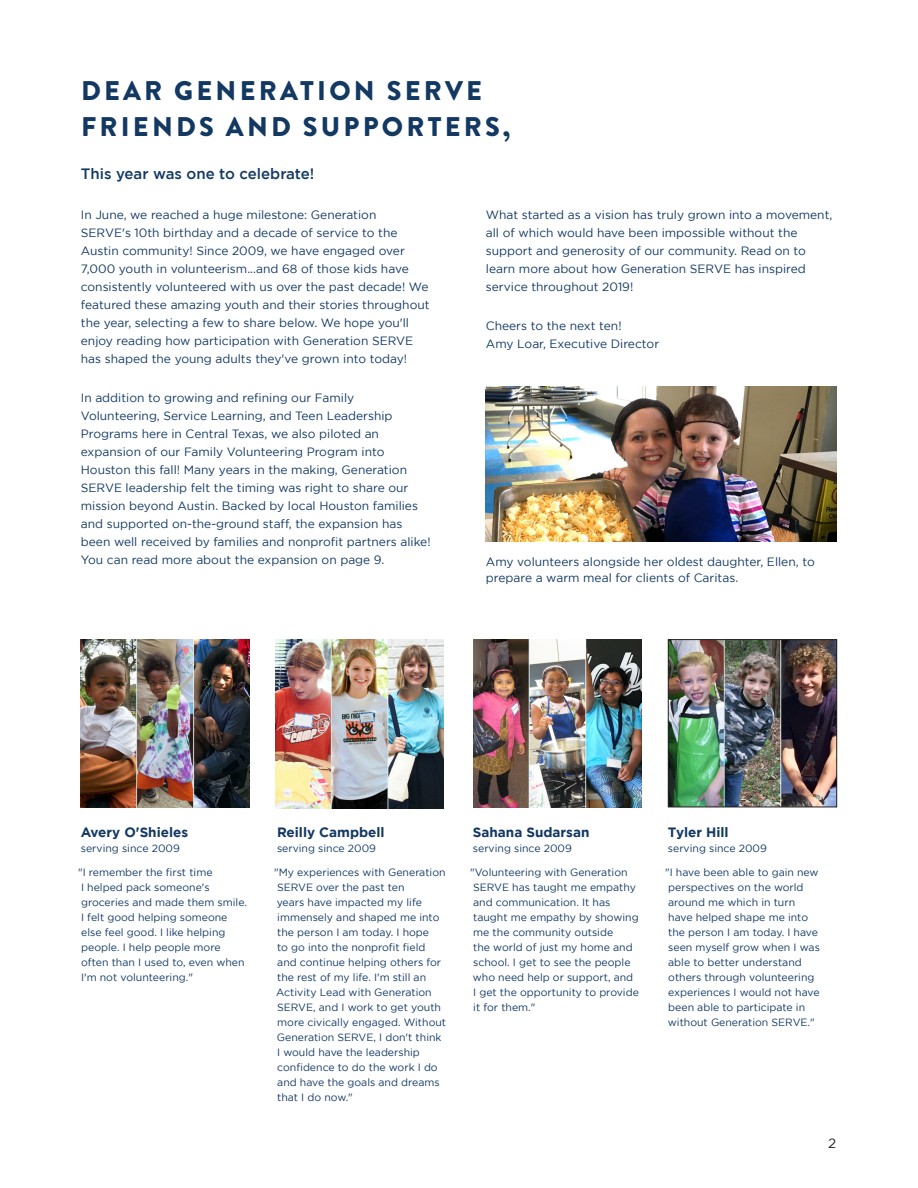
<style>
.page{position:relative;width:918px;height:1188px;background:#fff}
.page>*{position:absolute;margin:0;border:0;box-sizing:border-box;transform-origin:0 0}
.t1{font:900 27px/36px "Brandon Grotesque";letter-spacing:.12em;color:#133963}
.t2{font:500 15px "Gotham";color:#133963}
.t3{font:700 13.5px "Gotham";color:#133963}
.t4{font:13.5px "Gotham";color:#231f20}
.t5{font:12px/18px "Gotham";color:#133963}
.t6{font:10.5px/15px "Gotham";color:#133963}
</style>
<div class="page">
<img style="left:486px;top:387px;width:351px;height:154px">
<img style="left:81px;top:639px;width:169px;height:168px">
<img style="left:275px;top:639px;width:169px;height:169px">
<img style="left:473px;top:639px;width:168px;height:168px">
<img style="left:670px;top:641px;width:165px;height:164px">
<div style="left:668px;top:639px;width:169px;height:168px;border:1px solid #231f20"></div>
<p class="t1" style="left:81px;top:73px;width:431px">DEAR GENERATION SERVE<br>FRIENDS AND SUPPORTERS,</p>
<p class="t2" style="left:81px;top:166px;width:235px">This year was one to celebrate!</p>
<p class="t5" style="left:81px;top:206px;width:350px">In June, we reached a huge milestone: Generation<br>SERVE's 10th birthday and a decade of service to the Austin community! Since 2009, we have engaged over 7,000 youth in volunteerism...and 68 of those kids have consistently volunteered with us over the past decade! We featured these amazing youth and their stories throughout the year, selecting a few to share below. We hope you'll enjoy reading how participation with Generation SERVE has shaped the young adults they've grown into today!</p>
<p class="t5" style="left:81px;top:388px;width:351px">In addition to growing and refining our Family Volunteering, Service Learning, and Teen Leadership Programs here in Central Texas, we also piloted an expansion of our Family Volunteering Program into Houston this fall! Many years in the making, Generation SERVE leadership felt the timing was right to share our mission beyond Austin. Backed by local Houston families and supported on-the-ground staff, the expansion has been well received by families and nonprofit partners alike!<br>You can read more about the expansion on page 9.</p>
<p class="t5" style="left:486px;top:206px;width:348px">What started as a vision has truly grown into a movement, all of which would have been impossible without the support and generosity of our community. Read on to learn more about how Generation SERVE has inspired service throughout 2019!</p>
<p class="t5" style="left:486px;top:316px;width:175px">Cheers to the next ten!<br>Amy Loar, Executive Director</p>
<p class="t5" style="left:486px;top:553px;width:330px;line-height:16.5px">Amy volunteers alongside her oldest daughter, Ellen, to prepare a warm meal for clients of Caritas.</p>
<p class="t3" style="left:81px;top:824px;width:109px">Avery O'Shieles</p>
<p class="t6" style="left:81px;top:840px;width:100px">serving since 2009</p>
<p class="t6" style="left:78px;top:865px;width:170px">"I remember the first time<br>I helped pack someone's groceries and made them smile.<br>I felt good helping someone else feel good. I like helping people. I help people more often than I used to, even when<br>I'm not volunteering."</p>
<p class="t3" style="left:277px;top:824px;width:109px">Reilly Campbell</p>
<p class="t6" style="left:277px;top:840px;width:100px">serving since 2009</p>
<p class="t6" style="left:274px;top:865px;width:173px">"My experiences with Generation<br>SERVE over the past ten<br>years have impacted my life immensely and shaped me into the person I am today. I hope<br>to go into the nonprofit field<br>and continue helping others for the rest of my life. I'm still an<br>Activity Lead with Generation<br>SERVE, and I work to get youth more civically engaged. Without<br>Generation SERVE, I don't think<br>I would have the leadership confidence to do the work I do and have the goals and dreams that I do now."</p>
<p class="t3" style="left:473px;top:824px;width:118px">Sahana Sudarsan</p>
<p class="t6" style="left:473px;top:840px;width:100px">serving since 2009</p>
<p class="t6" style="left:470px;top:865px;width:170px">"Volunteering with Generation<br>SERVE has taught me empathy and communication. It has taught me empathy by showing me the community outside<br>the world of just my home and school. I get to see the people who need help or support, and<br>I get the opportunity to provide it for them."</p>
<p class="t3" style="left:668px;top:824px;width:62px">Tyler Hill</p>
<p class="t6" style="left:668px;top:840px;width:100px">serving since 2009</p>
<p class="t6" style="left:665px;top:865px;width:156px">"I have been able to gain new perspectives on the world around me which in turn<br>have helped shape me into the person I am today. I have seen myself grow when I was able to better understand others through volunteering experiences I would not have been able to participate in without Generation SERVE."</p>
<p class="t4" style="left:828px;top:1136px;width:10px">2</p>
</div>
